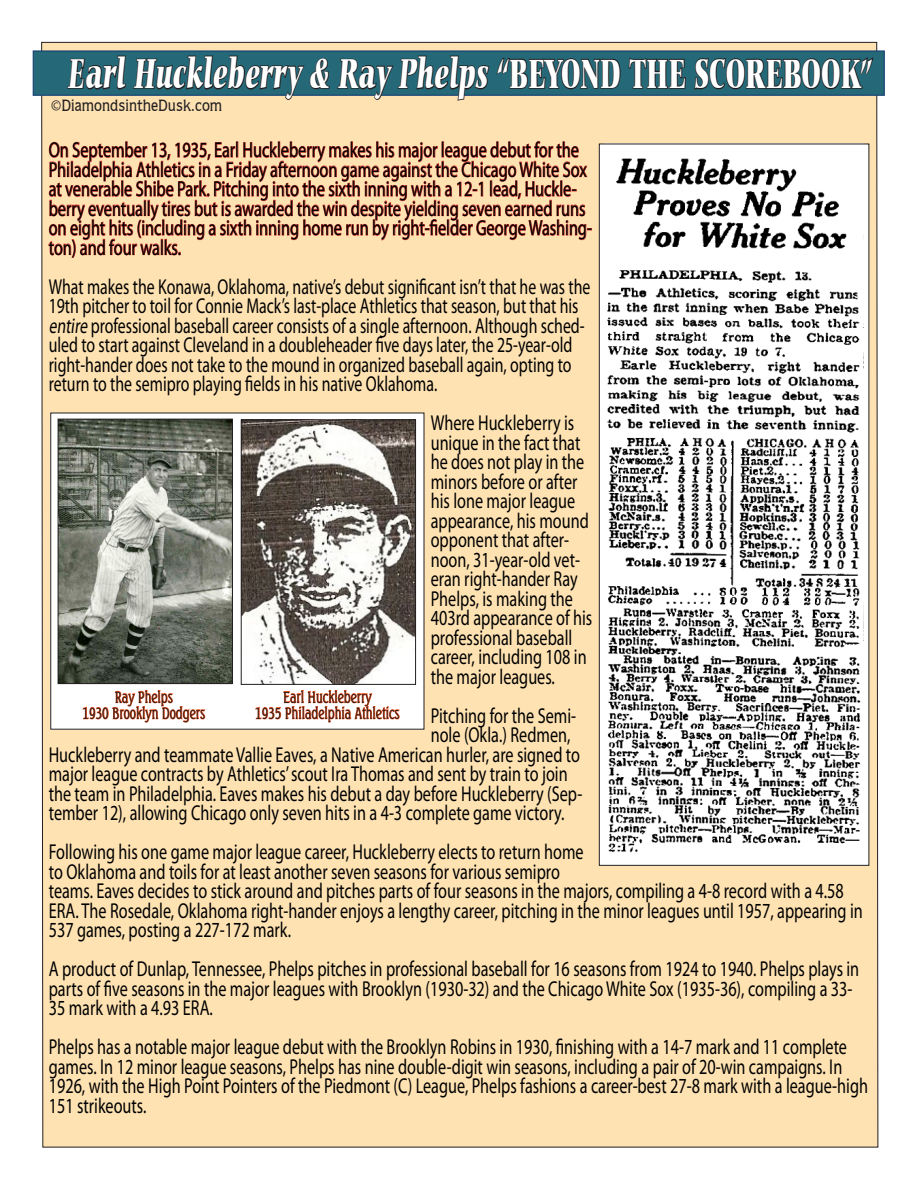
<style>
.page{position:relative;width:918px;height:1188px;background:#fff}
.page>*{position:absolute;margin:0;border:0;box-sizing:border-box;transform-origin:0 0}
.t1{font:italic 900 43.8px "Carmina BT";color:#fff;scale:.58 1}
.t2{font:21.6px/19.5px "Myriad Pro";color:#000;scale:.75 1}
.t3{font:21.6px/19.5px "Myriad Pro";color:#000;scale:.73 1}
.t4{font:500 16.5px "Quorum IT Cby BT";color:#231f20;scale:.91 1}
.t5{font:300 15.45px "Seagull BT";letter-spacing:.01em;color:#231f20;scale:.78 1}
.s1{font-style:normal}
.s2{font-family:"Myriad Pro";font-weight:400}
</style>
<div class="page">
<div style="left:41px;top:42px;width:838px;height:1106px;background:#fee2b2"></div>
<div style="left:33px;top:50px;width:852px;height:46px;background:#256878;border:1px solid #154074"></div>
<svg style="left:628px;top:58px;width:59px;height:81px"></svg>
<svg style="left:693px;top:57px;width:181px;height:82px"></svg>
<svg style="left:48px;top:41px;width:573px;height:231px;background:#cbae90"></svg>
<div style="left:599px;top:144px;width:270px;height:721px;background:#fff"></div>
<img style="left:607px;top:158px;width:257px;height:695px">
<div style="left:599px;top:144px;width:270px;height:722px;border:1px solid #231f20"></div>
<div style="left:51px;top:413px;width:373px;height:316px;background:#fff"></div>
<svg style="left:82px;top:690px;width:123px;height:33px"></svg>
<img style="left:60px;top:421px;width:171px;height:261px">
<div style="left:58px;top:419px;width:175px;height:265px;border:1px solid #231f20"></div>
<img style="left:243px;top:422px;width:171px;height:255px">
<div style="left:241px;top:420px;width:175px;height:265px;border:1px solid #231f20"></div>
<svg style="left:255px;top:677px;width:145px;height:46px"></svg>
<p class="t1" style="left:69px;top:48px;width:1388px">Earl Huckleberry &amp; Ray Phelps <span class="s1">“BEYOND THE SCOREBOOK”</span></p>
<p class="t4" style="left:51px;top:95px;width:189px"><span class="s2">©</span>DiamondsintheDusk.com</p>
<p class="t2" style="left:49px;top:140px;width:726px">On September 13, 1935, Earl Huckleberry makes his major league debut for the Philadelphia Athletics in a Friday afternoon game against the Chicago White Sox at venerable Shibe Park. Pitching into the sixth inning with a 12-1 lead, Huckle&shy;berry eventually tires but is awarded the win despite yielding seven earned runs on eight hits (including a sixth inning home run by right-fielder George Washing&shy;ton) and four walks.</p>
<p class="t3" style="left:49px;top:276px;width:744px">What makes the Konawa, Oklahoma, native’s debut significant isn’t that he was the 19th pitcher to toil for Connie Mack’s last-place Athletics that season, but that his entire professional baseball career consists of a single afternoon. Although sched&shy;uled to start against Cleveland in a doubleheader five days later, the 25-year-old right-hander does not take to the mound in organized baseball again, opting to return to the semipro playing fields in his native Oklahoma.</p>
<p class="t2" style="left:431px;top:413px;width:217px">Where Huckleberry is unique in the fact that he does not play in the minors before or after his lone major league appearance, his mound opponent that after&shy;noon, 31-year-old vet&shy;eran right-hander Ray<br>Phelps, is making the<br>403rd appearance of his professional baseball career, including 108 in the major leagues.</p>
<p class="t2" style="left:431px;top:705px;width:195px">Pitching for the Semi-</p>
<p class="t2" style="left:431px;top:725px;width:188px">nole (Okla.) Redmen,</p>
<p class="t2" style="left:49px;top:744px;width:710px">Huckleberry and teammate Vallie Eaves, a Native American hurler, are signed to</p>
<p class="t2" style="left:49px;top:764px;width:693px">major league contracts by Athletics’ scout Ira Thomas and sent by train to join</p>
<p class="t2" style="left:49px;top:783px;width:713px">the team in Philadelphia. Eaves makes his debut a day before Huckleberry (Sep-</p>
<p class="t2" style="left:49px;top:803px;width:689px">tember 12), allowing Chicago only seven hits in a 4-3 complete game victory.</p>
<p class="t2" style="left:49px;top:842px;width:1087px">Following his one game major league career, Huckleberry elects to return home<br>to Oklahoma and toils for at least another seven seasons for various semipro<br>teams. Eaves decides to stick around and pitches parts of four seasons in the majors, compiling a 4-8 record with a 4.58<br>ERA. The Rosedale, Oklahoma right-hander enjoys a lengthy career, pitching in the minor leagues until 1957, appearing in 537 games, posting a 227-172 mark.</p>
<p class="t2" style="left:49px;top:959px;width:1082px">A product of Dunlap, Tennessee, Phelps pitches in professional baseball for 16 seasons from 1924 to 1940. Phelps plays in parts of five seasons in the major leagues with Brooklyn (1930-32) and the Chicago White Sox (1935-36), compiling a 33-<br>35 mark with a 4.93 ERA.</p>
<p class="t2" style="left:49px;top:1037px;width:1094px">Phelps has a notable major league debut with the Brooklyn Robins in 1930, finishing with a 14-7 mark and 11 complete games. In 12 minor league seasons, Phelps has nine double-digit win seasons, including a pair of 20-win campaigns. In 1926, with the High Point Pointers of the Piedmont (C) League, Phelps fashions a career-best 27-8 mark with a league-high 151 strikeouts.</p>
<p class="t5" style="left:115px;top:687px;width:76px">Ray Phelps</p>
<p class="t5" style="left:83px;top:703px;width:159px">1930 Brooklyn Dodgers</p>
<p class="t5" style="left:283px;top:687px;width:115px">Earl Huckleberry</p>
<p class="t5" style="left:255px;top:703px;width:186px">1935 Philadelphia Athletics</p>
</div>
